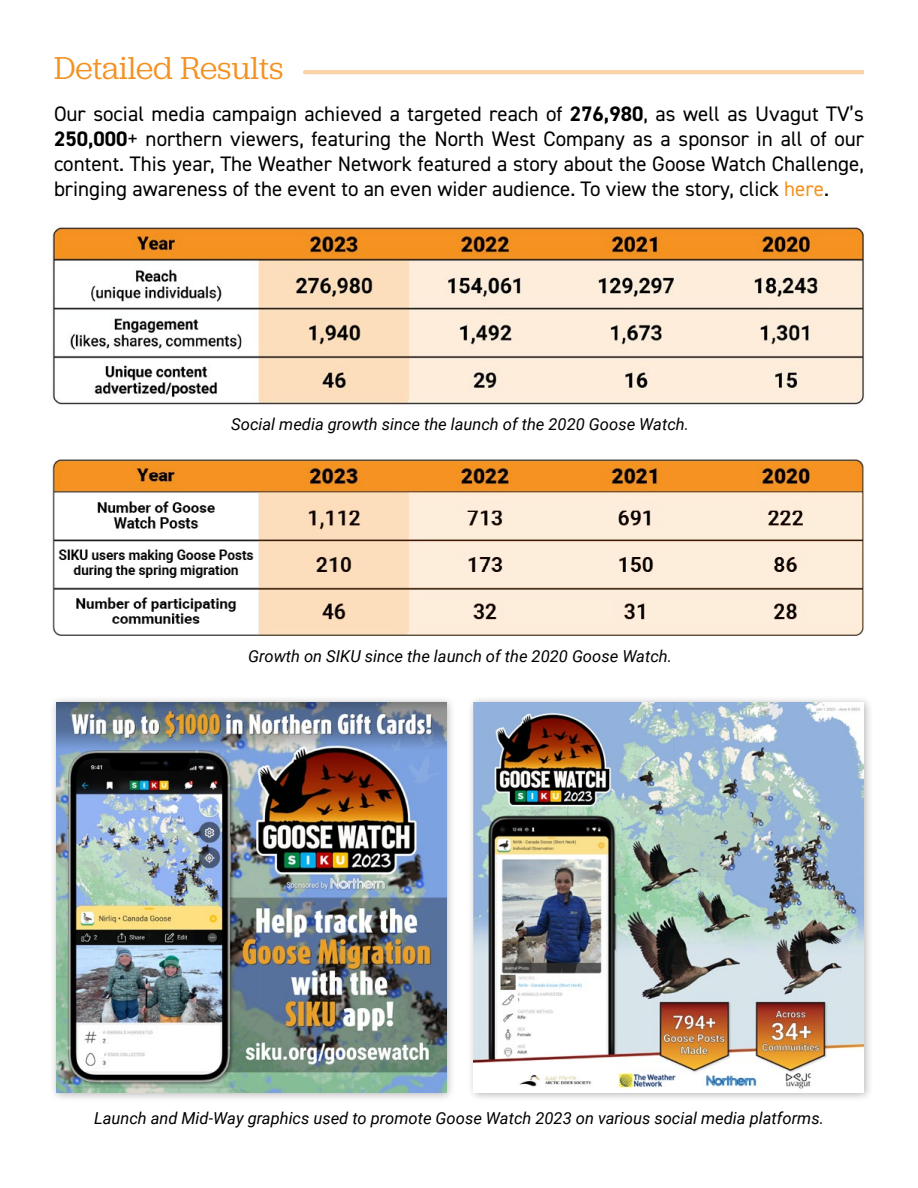
<style>
.page{position:relative;width:918px;height:1188px;background:#fff}
.page>*{position:absolute;margin:0;border:0;box-sizing:border-box;transform-origin:0 0}
.t1{font:33px "Jubilat";color:#f39221}
.t2{font:21px/25.2px "DIN2014";color:#000;text-align:justify}
.t3{font:italic 16.5px "Roboto";color:#000}
.s1{font-weight:700}
.s2{color:#f49220}
</style>
<div class="page">
<div style="left:49px;top:695px;width:407px;height:407px;background:#000;opacity:.3"></div>
<img style="left:56px;top:702px;width:390px;height:390px">
<div style="left:466px;top:695px;width:408px;height:407px;background:#000;opacity:.3"></div>
<img style="left:473px;top:702px;width:390px;height:390px">
<hr style="left:303px;top:70px;width:561px;height:4px;background:#fad3a7">
<img style="left:52px;top:225px;width:812px;height:180px">
<img style="left:52px;top:459px;width:812px;height:177px">
<h1 class="t1" style="left:54px;top:47px;width:231px">Detailed Results</h1>
<p class="t2" style="left:54px;top:100px;width:812px">Our social media campaign achieved a targeted reach of <span class="s1">276,980</span>, as well as Uvagut TV’s <span class="s1">250,000</span>+ northern viewers, featuring the North West Company as a sponsor in all of our content. This year, The Weather Network featured a story about the Goose Watch Challenge, bringing awareness of the event to an even wider audience. To view the story, click <span class="s2">here</span>.</p>
<p class="t3" style="left:231px;top:412px;width:459px">Social media growth since the launch of the 2020 Goose Watch.</p>
<p class="t3" style="left:248px;top:645px;width:425px">Growth on SIKU since the launch of the 2020 Goose Watch.</p>
<p class="t3" style="left:94px;top:1107px;width:731px">Launch and Mid-Way graphics used to promote Goose Watch 2023 on various social media platforms.</p>
</div>
